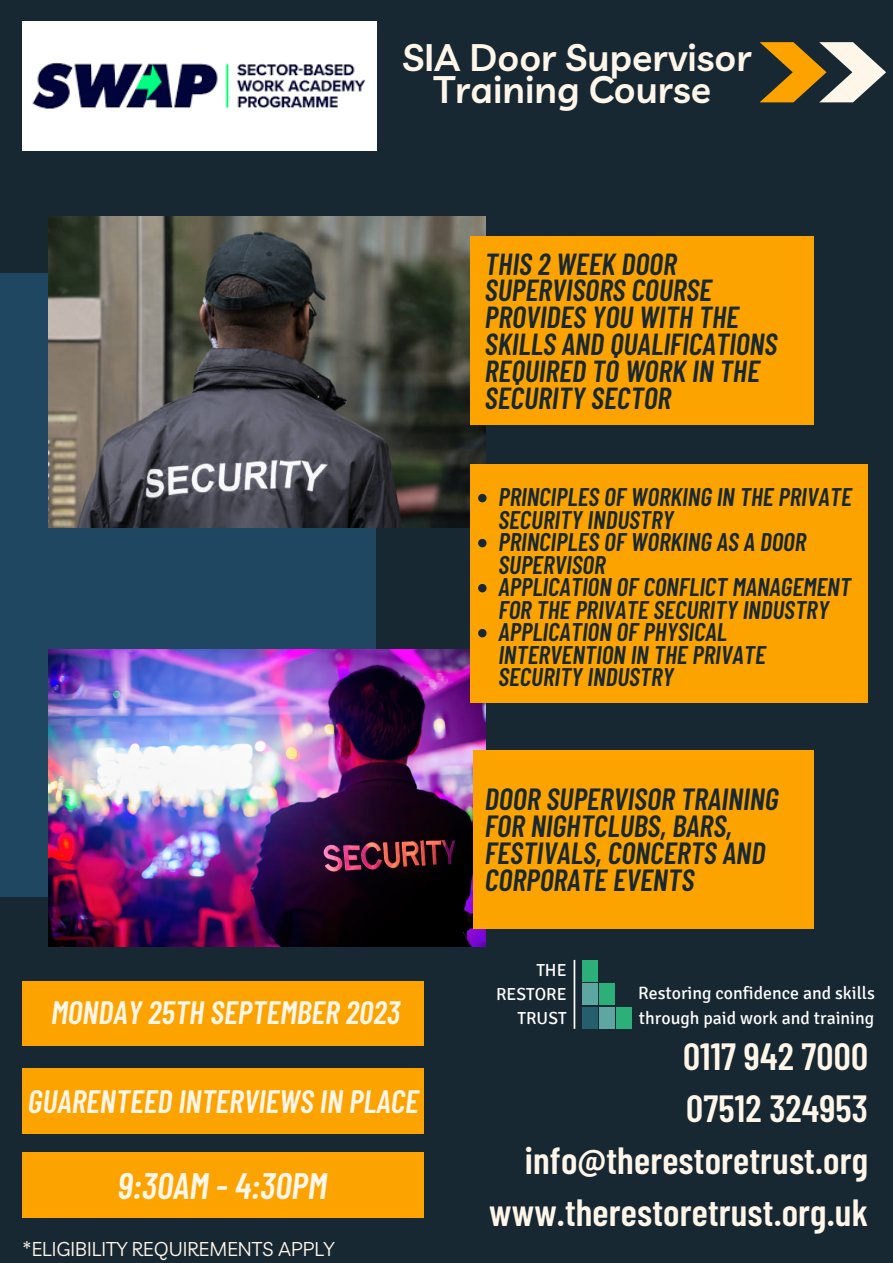
<style>
.page{position:relative;width:893px;height:1263px;background:#182833}
.page>*{position:absolute;margin:0;border:0;box-sizing:border-box;transform-origin:0 0}
.t1{font:600 37.88px "Barlow Condensed";letter-spacing:.005em;color:#fff6ea}
.t2{font:600 37.42px/32.5px "Livvic";color:#fff6ea;text-align:center}
.t3{font:italic 600 36.83px "Barlow Condensed";color:#fff6ea}
.t4{font:italic 600 32.33px "Barlow Condensed";color:#fff6ea}
.t5{font:italic 600 30.6px/26.9px "Barlow Condensed";color:#182833}
.t6{font:italic 600 30.45px/26.8px "Barlow Condensed";color:#182833}
.t7{font:italic 600 25.5px/22.5px "Barlow Condensed";color:#182833}
.t8{font:19.5px "Livvic";color:#fff6ea}
.t9{font:17.85px "Signika";color:#fff}
.t10{font:17.48px "Signika";color:#fff}
</style>
<div class="page">
<div style="left:0;top:274px;width:376px;height:623px;background:#1f4762"></div>
<img style="left:49px;top:649px;width:436px;height:297px">
<img style="left:49px;top:216px;width:436px;height:312px">
<div style="left:470px;top:236px;width:344px;height:189px;background:#fda300"></div>
<div style="left:23px;top:981px;width:401px;height:65px;background:#fda300"></div>
<div style="left:23px;top:1068px;width:401px;height:65px;background:#fda300"></div>
<div style="left:474px;top:751px;width:340px;height:178px;background:#fda300"></div>
<svg style="left:760px;top:42px;width:126px;height:60px"></svg>
<div style="left:582px;top:1007px;width:15px;height:22px;background:#255e6c"></div>
<div style="left:599px;top:1007px;width:15px;height:22px;background:#5da6a1"></div>
<div style="left:616px;top:1007px;width:15px;height:22px;background:#2caf78"></div>
<div style="left:582px;top:960px;width:15px;height:22px;background:#2caf78"></div>
<div style="left:582px;top:983px;width:15px;height:22px;background:#5da6a1"></div>
<div style="left:599px;top:983px;width:15px;height:22px;background:#2caf78"></div>
<hr style="left:573px;top:960px;width:2px;height:69px;background:#fff">
<div style="left:470px;top:464px;width:398px;height:238px;background:#fda300"></div>
<img style="left:23px;top:22px;width:353px;height:129px">
<svg style="left:478px;top:494px;width:8px;height:8px"></svg>
<svg style="left:478px;top:539px;width:8px;height:8px"></svg>
<svg style="left:478px;top:584px;width:8px;height:8px"></svg>
<svg style="left:478px;top:629px;width:8px;height:8px"></svg>
<div style="left:23px;top:1153px;width:401px;height:65px;background:#fda300"></div>
<p class="t2" style="left:402px;top:41px;width:351px">SIA Door Supervisor<br>Training Course</p>
<p class="t6" style="left:485px;top:249px;width:294px">THIS 2 WEEK DOOR<br>SUPERVISORS COURSE<br>PROVIDES YOU WITH THE<br>SKILLS AND QUALIFICATIONS<br>REQUIRED TO WORK IN THE<br>SECURITY SECTOR</p>
<p class="t7" style="left:498px;top:485px;width:355px">PRINCIPLES OF WORKING IN THE PRIVATE<br>SECURITY INDUSTRY</p>
<p class="t7" style="left:498px;top:530px;width:309px">PRINCIPLES OF WORKING AS A DOOR<br>SUPERVISOR</p>
<p class="t7" style="left:498px;top:575px;width:354px">APPLICATION OF CONFLICT MANAGEMENT<br>FOR THE PRIVATE SECURITY INDUSTRY</p>
<p class="t7" style="left:498px;top:620px;width:269px">APPLICATION OF PHYSICAL<br>INTERVENTION IN THE PRIVATE<br>SECURITY INDUSTRY</p>
<p class="t4" style="left:51px;top:992px;width:350px">MONDAY 25TH SEPTEMBER 2023</p>
<p class="t4" style="left:28px;top:1081px;width:392px">GUARENTEED INTERVIEWS IN PLACE</p>
<p class="t3" style="left:118px;top:1162px;width:211px">9:30AM - 4:30PM</p>
<p class="t8" style="left:23px;top:1236px;width:313px">*ELIGIBILITY REQUIREMENTS APPLY</p>
<p class="t5" style="left:485px;top:784px;width:295px">DOOR SUPERVISOR TRAINING</p>
<p class="t5" style="left:485px;top:811px;width:282px">FOR NIGHTCLUBS, BARS,<br>FESTIVALS, CONCERTS AND<br>CORPORATE EVENTS</p>
<p class="t10" style="left:536px;top:959px;width:32px">THE</p>
<p class="t10" style="left:496px;top:983px;width:72px">RESTORE</p>
<p class="t10" style="left:517px;top:1007px;width:51px">TRUST</p>
<p class="t9" style="left:638px;top:983px;width:238px">Restoring confidence and skills</p>
<p class="t9" style="left:639px;top:1007px;width:237px">through paid work and training</p>
<p class="t1" style="left:683px;top:1031px;width:186px">0117 942 7000</p>
<p class="t1" style="left:686px;top:1084px;width:183px">07512 324953</p>
<p class="t1" style="left:525px;top:1136px;width:345px">info@therestoretrust.org</p>
<p class="t1" style="left:489px;top:1188px;width:380px">www.therestoretrust.org.uk</p>
</div>
